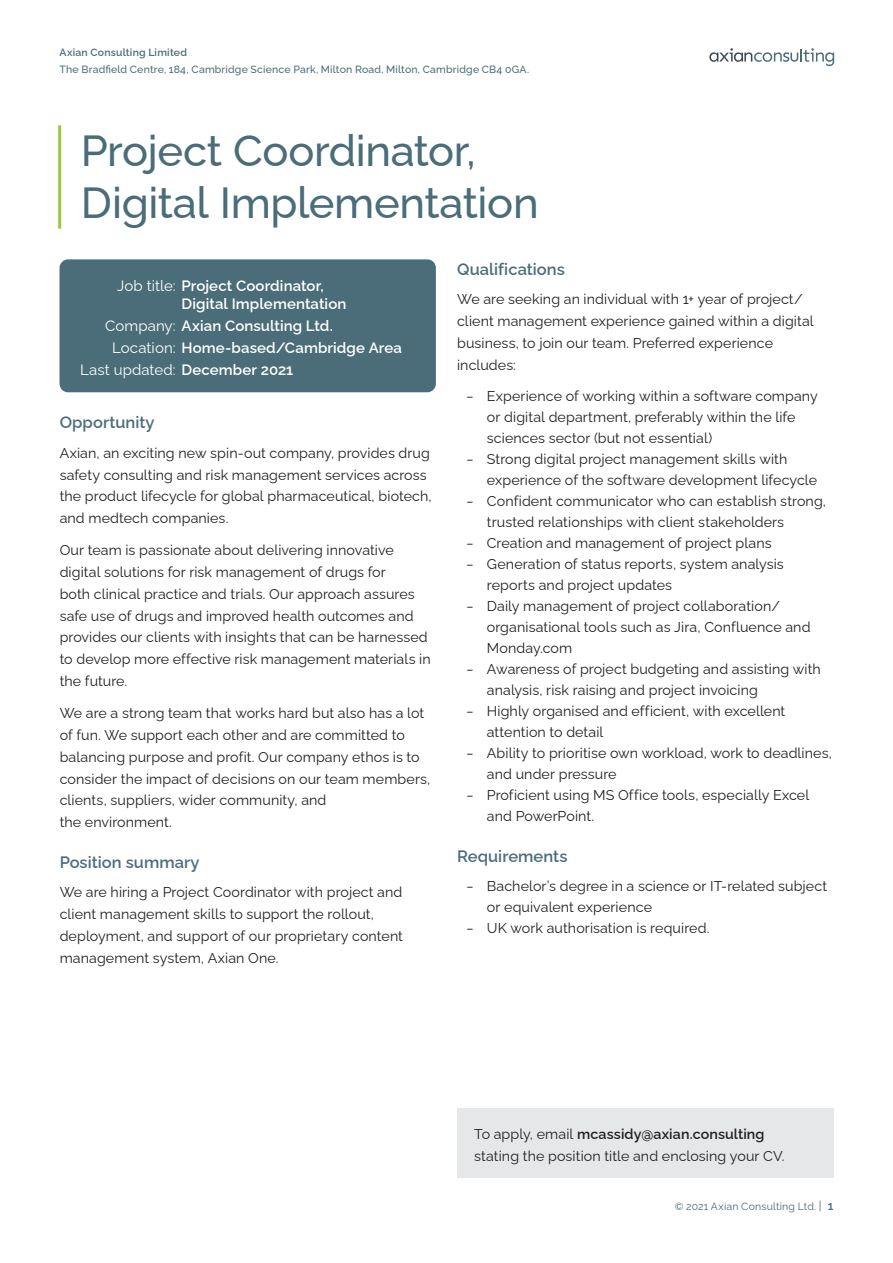
<style>
.page{position:relative;width:893px;height:1263px;background:#fff}
.page>*{position:absolute;margin:0;border:0;box-sizing:border-box;transform-origin:0 0}
.Article_Title{font:500 43.5px/52.2px "Raleway";letter-spacing:-.01em;color:#4a6d79}
.Header_02{font:600 16.5px "Raleway";color:#4a6d79}
.box_header_02{font:600 15px/18px "Raleway";letter-spacing:.005em;color:#fff}
.box_header_02-2{font:15px "Raleway";letter-spacing:.005em;color:#fff}
.Body{font:14.25px/21.8px "Raleway";letter-spacing:.005em;color:#231f20}
.box_header_02-3{font:14.25px/21.8px "Raleway";letter-spacing:.005em;color:#231f20}
.t1{font:500 10.5px "Raleway";letter-spacing:.015em;color:#4a6d79}
.t2{font:10.5px "Raleway";letter-spacing:.015em;color:#4a6d79}
.t3{font:600 10.5px "Raleway";letter-spacing:.02em;color:#4a6d79}
.s1{font-weight:400}
.s2{font-weight:600}
.s3{font-size:12px}
.s4{font-weight:600;font-size:12px}
</style>
<div class="page">
<svg style="left:709px;top:48px;width:125px;height:18px"></svg>
<hr style="left:58px;top:125px;width:3px;height:104px;background:#97c93c">
<div style="left:60px;top:259px;width:376px;height:133px;background:#4a6d79;border-radius:9px"></div>
<div style="left:457px;top:1108px;width:376px;height:70px;background:#e6e7e9"></div>
<p class="t3" style="left:60px;top:44px;width:129px">Axian Consulting Limited</p>
<p class="t1" style="left:60px;top:60px;width:471px">The Bradfield Centre, 184, Cambridge Science Park, Milton Road, Milton, Cambridge CB4 0GA.</p>
<p class="Article_Title" style="left:81px;top:120px;width:459px">Project Coordinator,<br>Digital Implementation</p>
<p class="box_header_02" style="left:182px;top:275px;width:166px;text-indent:-64px"><span class="s1">Job title:</span> Project Coordinator,<br>Digital Implementation</p>
<p class="box_header_02" style="left:105px;top:315px;width:229px"><span class="s1">Company:</span> Axian Consulting Ltd.</p>
<p class="box_header_02" style="left:112px;top:337px;width:291px"><span class="s1">Location:</span> Home-based/Cambridge Area</p>
<p class="box_header_02-2" style="left:80px;top:358px;width:215px">Last updated: <span class="s2">December 2021</span></p>
<p class="Header_02" style="left:60px;top:409px;width:96px">Opportunity</p>
<p class="Body" style="left:60px;top:440px;width:374px">Axian, an exciting new spin-out company, provides drug safety consulting and risk management services across the product lifecycle for global pharmaceutical, biotech, and medtech companies.</p>
<p class="Body" style="left:60px;top:538px;width:372px">Our team is passionate about delivering innovative digital solutions for risk management of drugs for<br>both clinical practice and trials. Our approach assures safe use of drugs and improved health outcomes and provides our clients with insights that can be harnessed to develop more effective risk management materials in the future.</p>
<p class="Body" style="left:60px;top:701px;width:372px">We are a strong team that works hard but also has a lot of fun. We support each other and are committed to balancing purpose and profit. Our company ethos is to consider the impact of decisions on our team members, clients, suppliers, wider community, and<br>the environment.</p>
<p class="Header_02" style="left:60px;top:849px;width:141px">Position summary</p>
<p class="Body" style="left:60px;top:880px;width:345px">We are hiring a Project Coordinator with project and client management skills to support the rollout, deployment, and support of our proprietary content management system, Axian One.</p>
<p class="Header_02" style="left:457px;top:256px;width:109px">Qualifications</p>
<p class="Body" style="left:457px;top:287px;width:358px">We are seeking an individual with 1+ year of project/ client management experience gained within a digital business, to join our team. Preferred experience includes:</p>
<p class="Body" style="left:487px;top:384px;width:332px;line-height:21px;text-indent:-20px">‒ Experience of working within a software company or digital department, preferably within the life sciences sector (but not essential)</p>
<p class="Body" style="left:487px;top:447px;width:332px;line-height:21px;text-indent:-20px">‒ Strong digital project management skills with experience of the software development lifecycle</p>
<p class="Body" style="left:487px;top:489px;width:341px;line-height:21px;text-indent:-20px">‒ Confident communicator who can establish strong, trusted relationships with client stakeholders</p>
<p class="Body" style="left:467px;top:531px;width:307px">‒ Creation and management of project plans</p>
<p class="Body" style="left:487px;top:552px;width:298px;line-height:21px;text-indent:-20px">‒ Generation of status reports, system analysis reports and project updates</p>
<p class="Body" style="left:487px;top:594px;width:325px;line-height:21px;text-indent:-20px">‒ Daily management of project collaboration/ organisational tools such as Jira, Confluence and<br>Monday.com</p>
<p class="Body" style="left:487px;top:657px;width:336px;line-height:21px;text-indent:-20px">‒ Awareness of project budgeting and assisting with analysis, risk raising and project invoicing</p>
<p class="Body" style="left:487px;top:699px;width:300px;line-height:21px;text-indent:-20px">‒ Highly organised and efficient, with excellent attention to detail</p>
<p class="Body" style="left:487px;top:741px;width:347px;line-height:21px;text-indent:-20px">‒ Ability to prioritise own workload, work to deadlines, and under pressure</p>
<p class="Body" style="left:487px;top:783px;width:324px;line-height:21px;text-indent:-20px">‒ Proficient using MS Office tools, especially Excel and PowerPoint.</p>
<p class="Header_02" style="left:457px;top:843px;width:112px">Requirements</p>
<p class="Body" style="left:487px;top:874px;width:342px;line-height:21px;text-indent:-20px">‒ Bachelor’s degree in a science or IT-related subject or equivalent experience</p>
<p class="Body" style="left:467px;top:915px;width:244px">‒ UK work authorisation is required.</p>
<p class="box_header_02-3" style="left:474px;top:1122px;width:312px">To apply, email <span class="s2">mcassidy@axian.consulting </span>stating the position title and enclosing your CV.</p>
<p class="t2" style="left:675px;top:1198px;width:160px">© 2021 Axian Consulting Ltd. <span class="s3">|</span> <span class="s4">1</span></p>
</div>
